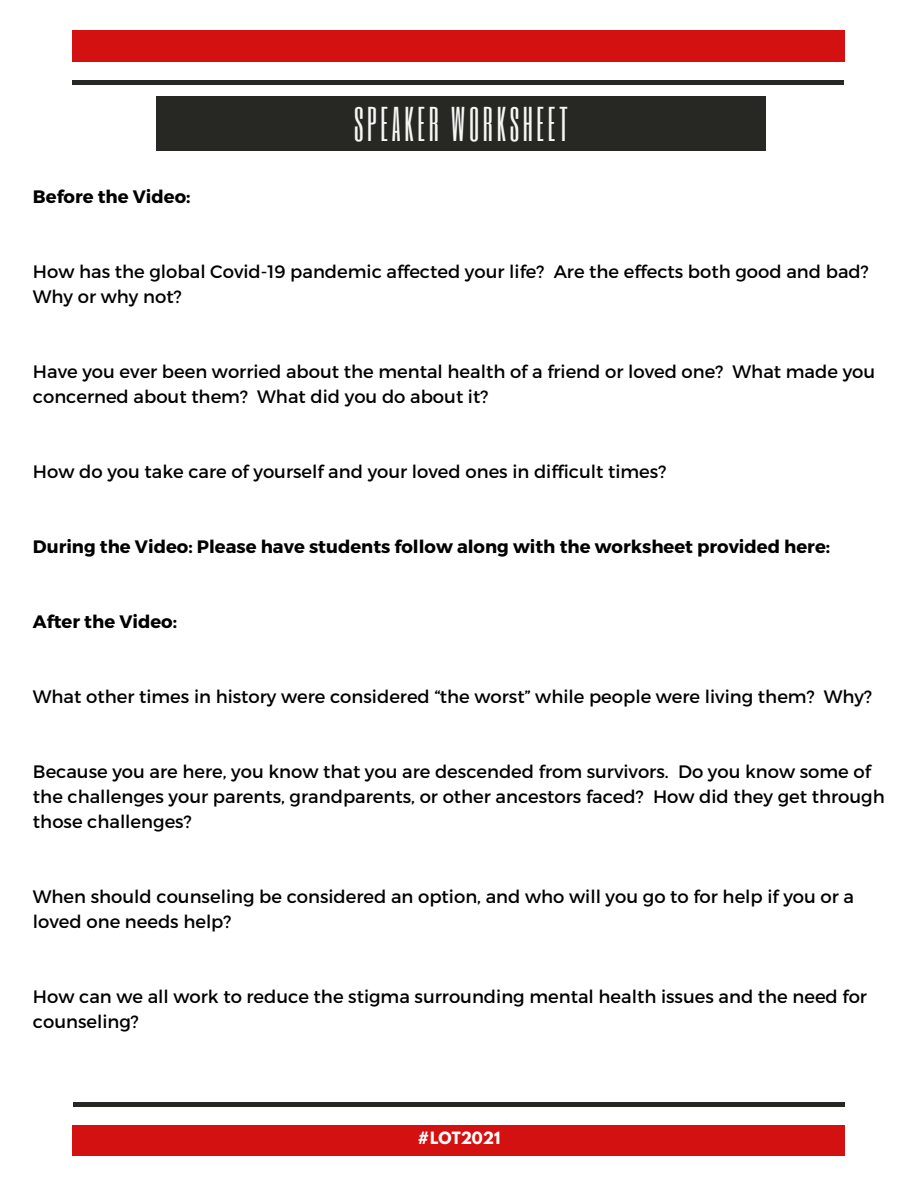
<style>
.page{position:relative;width:918px;height:1188px;background:#fff}
.page>*{position:absolute;margin:0;border:0;box-sizing:border-box;transform-origin:0 0}
.t1{font:40.5px "Six Caps";letter-spacing:.095em;color:#f6f6f4}
.t2{font:18px/25px "Montserrat";color:#000}
.t3{font:700 18px "Montserrat";color:#000}
.t4{font:700 15px "League Spartan";color:#fff}
</style>
<div class="page">
<div style="left:73px;top:31px;width:772px;height:30px;background:#d41111"></div>
<div style="left:73px;top:1125px;width:772px;height:31px;background:#d41111"></div>
<div style="left:73px;top:1102px;width:772px;height:5px;background:#272724"></div>
<div style="left:72px;top:80px;width:772px;height:5px;background:#272724"></div>
<div style="left:156px;top:96px;width:610px;height:55px;background:#272724"></div>
<p class="t3" style="left:33px;top:185px;width:159px">Before the Video:</p>
<p class="t1" style="left:354px;top:97px;width:215px">SPEAKER WORKSHEET</p>
<p class="t2" style="left:33px;top:258px;width:837px">How has the global Covid-19 pandemic affected your life? Are the effects both good and bad?<br>Why or why not?</p>
<p class="t2" style="left:33px;top:358px;width:844px">Have you ever been worried about the mental health of a friend or loved one? What made you concerned about them? What did you do about it?</p>
<p class="t2" style="left:33px;top:458px;width:635px">How do you take care of yourself and your loved ones in difficult times?</p>
<p class="t3" style="left:33px;top:535px;width:799px">During the Video: Please have students follow along with the worksheet provided here:</p>
<p class="t3" style="left:33px;top:610px;width:146px">After the Video:</p>
<p class="t2" style="left:33px;top:683px;width:841px">What other times in history were considered “the worst” while people were living them? Why?</p>
<p class="t2" style="left:33px;top:758px;width:853px">Because you are here, you know that you are descended from survivors. Do you know some of the challenges your parents, grandparents, or other ancestors faced? How did they get through those challenges?</p>
<p class="t2" style="left:33px;top:883px;width:823px">When should counseling be considered an option, and who will you go to for help if you or a loved one needs help?</p>
<p class="t2" style="left:33px;top:983px;width:836px">How can we all work to reduce the stigma surrounding mental health issues and the need for counseling?</p>
<p class="t4" style="left:418px;top:1131px;width:84px">#LOT2021</p>
</div>
